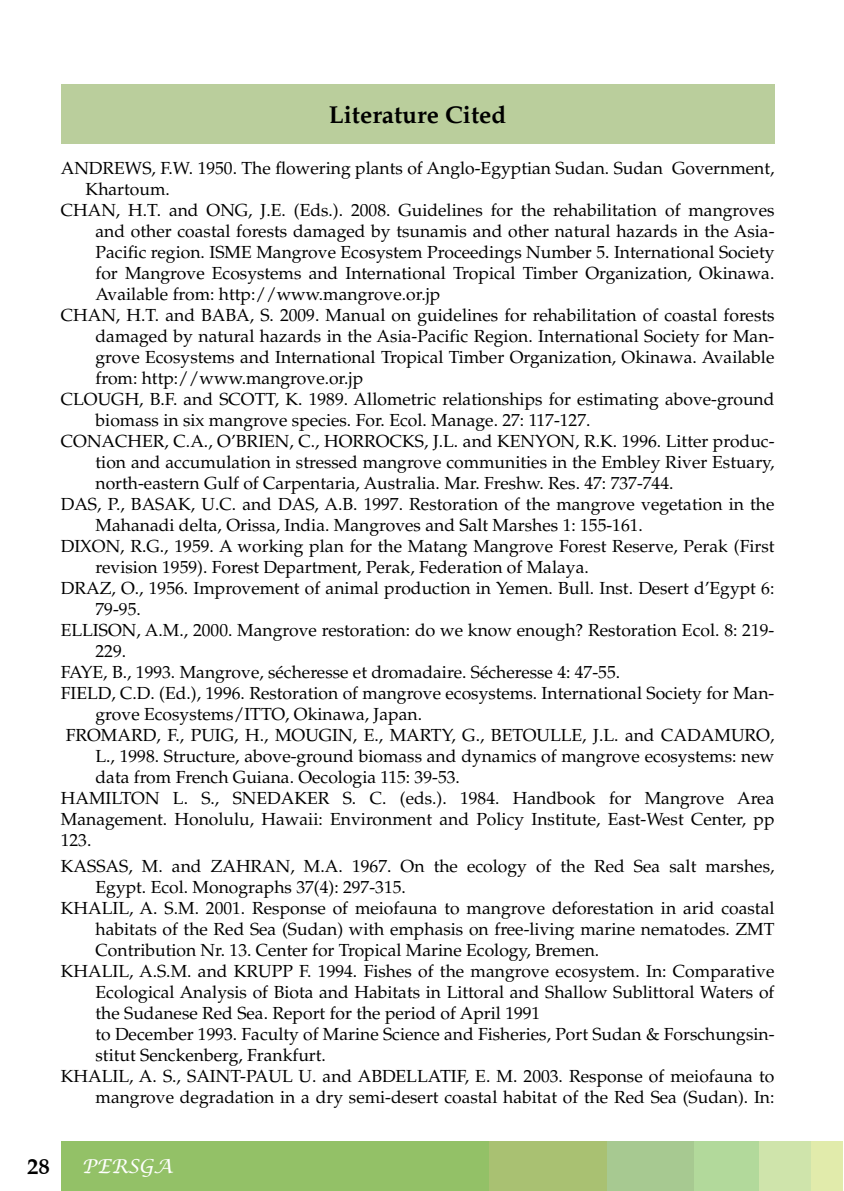
<style>
.page{position:relative;width:844px;height:1191px;background:#fff}
.page>*{position:absolute;margin:0;border:0;box-sizing:border-box;transform-origin:0 0}
.t1{font:700 24.5px "Palatino LT";color:#000}
.t2{font:700 22.75px "Palatino";color:#000}
.t3{font:italic 19.25px "Lucida Calligraphy";color:#fff}
.t4{font:17.5px "Palatino";color:#000}
</style>
<div class="page">
<div style="left:61px;top:84px;width:713px;height:60px;background:#bace9c"></div>
<div style="left:61px;top:1141px;width:781px;height:49px;background:#93c167"></div>
<div style="left:489px;top:1140px;width:118px;height:50px;background:#a9c172"></div>
<div style="left:607px;top:1141px;width:86px;height:49px;background:#a7c991"></div>
<div style="left:693px;top:1141px;width:66px;height:49px;background:#b2d99b"></div>
<div style="left:759px;top:1141px;width:53px;height:49px;background:#cfe4ab"></div>
<div style="left:811px;top:1141px;width:31px;height:49px;background:#e1ebab"></div>
<h1 class="t1" style="left:329px;top:100px;width:179px">Literature Cited</h1>
<p class="t4" style="left:61px;top:158px;width:715px">ANDREWS, F.W. 1950. The flowering plants of Anglo-Egyptian Sudan. Sudan Government,</p>
<p class="t4" style="left:86px;top:179px;width:86px">Khartoum.</p>
<p class="t4" style="left:61px;top:200px;width:715px">CHAN, H.T. and ONG, J.E. (Eds.). 2008. Guidelines for the rehabilitation of mangroves</p>
<p class="t4" style="left:95px;top:221px;width:680px">and other coastal forests damaged by tsunamis and other natural hazards in the Asia-</p>
<p class="t4" style="left:95px;top:242px;width:680px">Pacific region. ISME Mangrove Ecosystem Proceedings Number 5. International Society</p>
<p class="t4" style="left:95px;top:263px;width:680px">for Mangrove Ecosystems and International Tropical Timber Organization, Okinawa.</p>
<p class="t4" style="left:95px;top:284px;width:346px">Available from: http://www.mangrove.or.jp</p>
<p class="t4" style="left:61px;top:305px;width:715px">CHAN, H.T. and BABA, S. 2009. Manual on guidelines for rehabilitation of coastal forests</p>
<p class="t4" style="left:95px;top:326px;width:680px">damaged by natural hazards in the Asia-Pacific Region. International Society for Man-</p>
<p class="t4" style="left:95px;top:347px;width:680px">grove Ecosystems and International Tropical Timber Organization, Okinawa. Available</p>
<p class="t4" style="left:95px;top:368px;width:269px">from: http://www.mangrove.or.jp</p>
<p class="t4" style="left:61px;top:389px;width:715px">CLOUGH, B.F. and SCOTT, K. 1989. Allometric relationships for estimating above-ground</p>
<p class="t4" style="left:95px;top:410px;width:496px">biomass in six mangrove species. For. Ecol. Manage. 27: 117-127.</p>
<p class="t4" style="left:61px;top:431px;width:715px">CONACHER, C.A., O’BRIEN, C., HORROCKS, J.L. and KENYON, R.K. 1996. Litter produc-</p>
<p class="t4" style="left:95px;top:452px;width:680px">tion and accumulation in stressed mangrove communities in the Embley River Estuary,</p>
<p class="t4" style="left:95px;top:473px;width:579px">north-eastern Gulf of Carpentaria, Australia. Mar. Freshw. Res. 47: 737-744.</p>
<p class="t4" style="left:61px;top:494px;width:715px">DAS, P., BASAK, U.C. and DAS, A.B. 1997. Restoration of the mangrove vegetation in the</p>
<p class="t4" style="left:95px;top:515px;width:548px">Mahanadi delta, Orissa, India. Mangroves and Salt Marshes 1: 155-161.</p>
<p class="t4" style="left:61px;top:536px;width:715px">DIXON, R.G., 1959. A working plan for the Matang Mangrove Forest Reserve, Perak (First</p>
<p class="t4" style="left:95px;top:557px;width:494px">revision 1959). Forest Department, Perak, Federation of Malaya.</p>
<p class="t4" style="left:61px;top:578px;width:715px">DRAZ, O., 1956. Improvement of animal production in Yemen. Bull. Inst. Desert d’Egypt 6:</p>
<p class="t4" style="left:95px;top:599px;width:47px">79-95.</p>
<p class="t4" style="left:61px;top:620px;width:715px">ELLISON, A.M., 2000. Mangrove restoration: do we know enough? Restoration Ecol. 8: 219-</p>
<p class="t4" style="left:95px;top:641px;width:32px">229.</p>
<p class="t4" style="left:61px;top:662px;width:560px">FAYE, B., 1993. Mangrove, sécheresse et dromadaire. Sécheresse 4: 47-55.</p>
<p class="t4" style="left:61px;top:683px;width:715px">FIELD, C.D. (Ed.), 1996. Restoration of mangrove ecosystems. International Society for Man-</p>
<p class="t4" style="left:95px;top:704px;width:328px">grove Ecosystems/ITTO, Okinawa, Japan.</p>
<p class="t4" style="left:66px;top:725px;width:710px">FROMARD, F., PUIG, H., MOUGIN, E., MARTY, G., BETOULLE, J.L. and CADAMURO,</p>
<p class="t4" style="left:95px;top:746px;width:680px">L., 1998. Structure, above-ground biomass and dynamics of mangrove ecosystems: new</p>
<p class="t4" style="left:95px;top:767px;width:366px">data from French Guiana. Oecologia 115: 39-53.</p>
<p class="t4" style="left:61px;top:788px;width:715px">HAMILTON L. S., SNEDAKER S. C. (eds.). 1984. Handbook for Mangrove Area</p>
<p class="t4" style="left:61px;top:809px;width:715px">Management. Honolulu, Hawaii: Environment and Policy Institute, East-West Center, pp</p>
<p class="t4" style="left:61px;top:830px;width:32px">123.</p>
<p class="t4" style="left:61px;top:856px;width:715px">KASSAS, M. and ZAHRAN, M.A. 1967. On the ecology of the Red Sea salt marshes,</p>
<p class="t4" style="left:95px;top:877px;width:312px">Egypt. Ecol. Monographs 37(4): 297-315.</p>
<p class="t4" style="left:61px;top:898px;width:715px">KHALIL, A. S.M. 2001. Response of meiofauna to mangrove deforestation in arid coastal</p>
<p class="t4" style="left:95px;top:919px;width:680px">habitats of the Red Sea (Sudan) with emphasis on free-living marine nematodes. ZMT</p>
<p class="t4" style="left:95px;top:940px;width:505px">Contribution Nr. 13. Center for Tropical Marine Ecology, Bremen.</p>
<p class="t4" style="left:61px;top:961px;width:715px">KHALIL, A.S.M. and KRUPP F. 1994. Fishes of the mangrove ecosystem. In: Comparative</p>
<p class="t4" style="left:95px;top:982px;width:680px">Ecological Analysis of Biota and Habitats in Littoral and Shallow Sublittoral Waters of</p>
<p class="t4" style="left:95px;top:1003px;width:446px">the Sudanese Red Sea. Report for the period of April 1991</p>
<p class="t4" style="left:95px;top:1024px;width:680px">to December 1993. Faculty of Marine Science and Fisheries, Port Sudan &amp; Forschungsin-</p>
<p class="t4" style="left:95px;top:1045px;width:232px">stitut Senckenberg, Frankfurt.</p>
<p class="t4" style="left:61px;top:1066px;width:715px">KHALIL, A. S., SAINT-PAUL U. and ABDELLATIF, E. M. 2003. Response of meiofauna to</p>
<p class="t4" style="left:95px;top:1087px;width:680px">mangrove degradation in a dry semi-desert coastal habitat of the Red Sea (Sudan). In:</p>
<h2 class="t2" style="left:27px;top:1153px;width:24px">28</h2>
<p class="t3" style="left:82px;top:1154px;width:92px">PERSGA</p>
</div>
